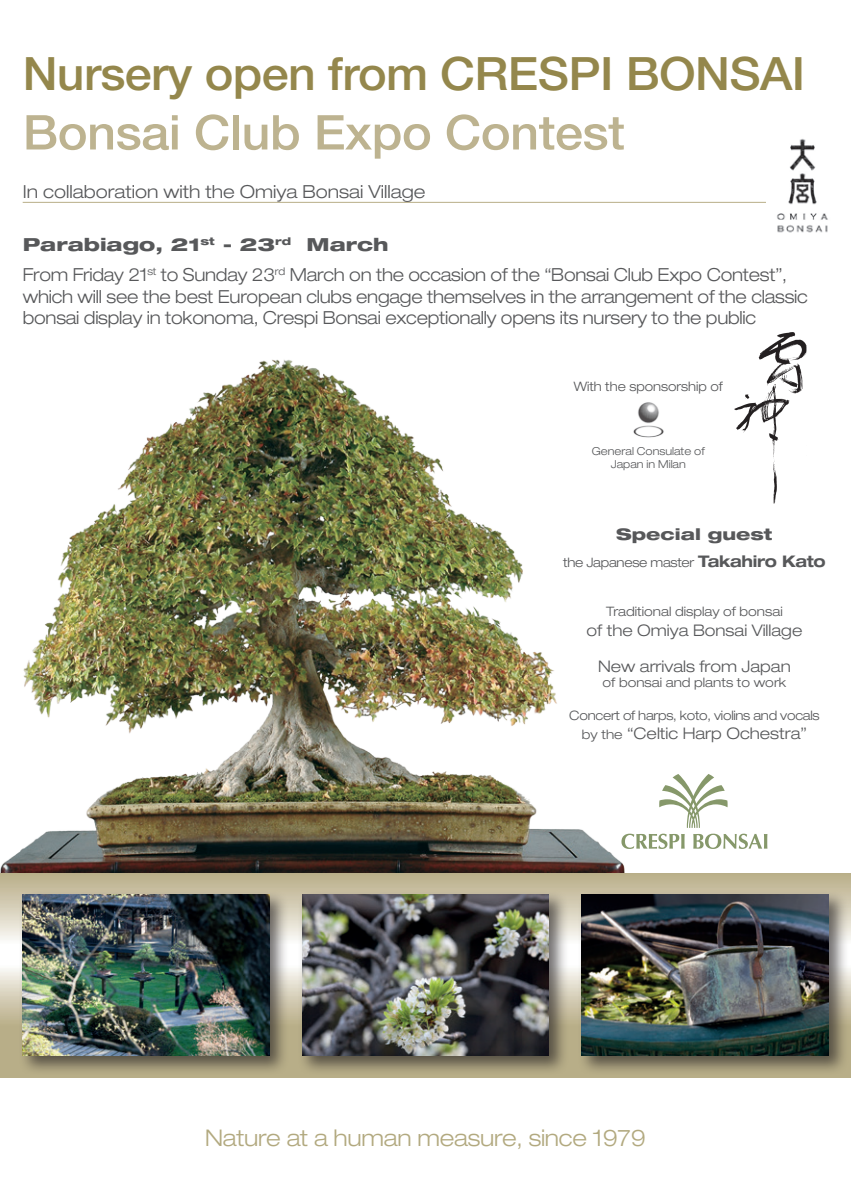
<style>
.page{position:relative;width:851px;height:1191px;background:#fff}
.page>*{position:absolute;margin:0;border:0;box-sizing:border-box;transform-origin:0 0}
.t1{font:500 48px "Helvetica Neue LT Std";letter-spacing:-.01em;color:#bdb390;scale:1.05 1}
.t2{font:500 46px "Helvetica Neue LT Std";letter-spacing:-.015em;color:#94874c;scale:1.05 1}
.t3{font:300 expanded 23px "Helvetica Neue LT Std";letter-spacing:-.01em;color:#b2a97f}
.t4{font:300 expanded 18px/30px "Helvetica Neue LT Std";letter-spacing:-.015em;color:#57585a}
.t5{font:300 expanded 16px "Helvetica Neue LT Std";color:#57585a}
.t6{font:800 expanded 16px "Helvetica Neue LT Std";color:#57585a;scale:1.1 1}
.t7{font:300 expanded 13px "Helvetica Neue LT Std";color:#57585a}
.t8{font:300 expanded 13px "Helvetica Neue LT Std";letter-spacing:-.02em;color:#57585a}
.t9{font:300 expanded 11px/13.2px "Helvetica Neue LT Std";color:#57585a;text-align:center}
.s1{font-weight:800}
.s2{font-weight:700;font-size:16px}
.s3{font-size:13px}
</style>
<div class="page">
<img style="left:0;top:359px;width:625px;height:514px">
<svg style="left:0;top:873px;width:850px;height:204px;background:#c6be9f"></svg>
<hr style="left:23px;top:202px;width:785px;height:1px;background:#b8ae88">
<div style="left:577px;top:890px;width:271px;height:186px;background:#231f20;opacity:.65"></div>
<img style="left:581px;top:894px;width:247px;height:161px">
<div style="left:298px;top:890px;width:271px;height:186px;background:#231f20;opacity:.65"></div>
<img style="left:302px;top:894px;width:246px;height:161px">
<div style="left:19px;top:890px;width:270px;height:186px;background:#231f20;opacity:.65"></div>
<img style="left:23px;top:894px;width:246px;height:161px">
<svg style="left:621px;top:774px;width:146px;height:75px"></svg>
<img style="left:734px;top:332px;width:73px;height:172px">
<img style="left:765px;top:139px;width:63px;height:94px">
<img style="left:633px;top:402px;width:31px;height:36px">
<h2 class="t2" style="left:23px;top:46px;width:746px">Nursery open from CRESPI BONSAI</h2>
<h1 class="t1" style="left:23px;top:104px;width:575px">Bonsai Club Expo Contest</h1>
<p class="t4" style="left:23px;top:176px;width:404px">In collaboration with the Omiya Bonsai Village</p>
<p class="t4" style="left:23px;top:229px;width:765px"><span class="s1">Parabiago, 21</span><sup>st</sup> <span class="s1">- 23</span><sup>rd</sup> <span class="s1">March<br></span>From Friday 21<sup>st</sup> to Sunday 23<sup>rd</sup> March on the occasion of the “Bonsai Club Expo Contest”,</p>
<p class="t4" style="left:23px;top:285px;width:786px;line-height:21.6px">which will see the best European clubs engage themselves in the arrangement of the classic bonsai display in tokonoma, Crespi Bonsai exceptionally opens its nursery to the public</p>
<p class="t7" style="left:573px;top:378px;width:151px">With the sponsorship of</p>
<p class="t9" style="left:591px;top:444px;width:114px">General Consulate of<br>Japan in Milan</p>
<p class="t6" style="left:616px;top:524px;width:144px">Special guest</p>
<p class="t8" style="left:563px;top:555px;width:264px">the Japanese master <span class="s2">Takahiro Kato</span></p>
<p class="t7" style="left:606px;top:604px;width:178px">Traditional display of bonsai</p>
<p class="t5" style="left:586px;top:620px;width:217px">of the Omiya Bonsai Village</p>
<p class="t5" style="left:598px;top:656px;width:194px">New arrivals from Japan</p>
<p class="t7" style="left:602px;top:675px;width:185px">of bonsai and plants to work</p>
<p class="t8" style="left:569px;top:707px;width:252px">Concert of harps, koto, violins and vocals</p>
<p class="t5" style="left:581px;top:723px;width:226px"><span class="s3">by the</span> “Celtic Harp Ochestra”</p>
<p class="t3" style="left:205px;top:1123px;width:442px">Nature at a human measure, since 1979</p>
</div>
